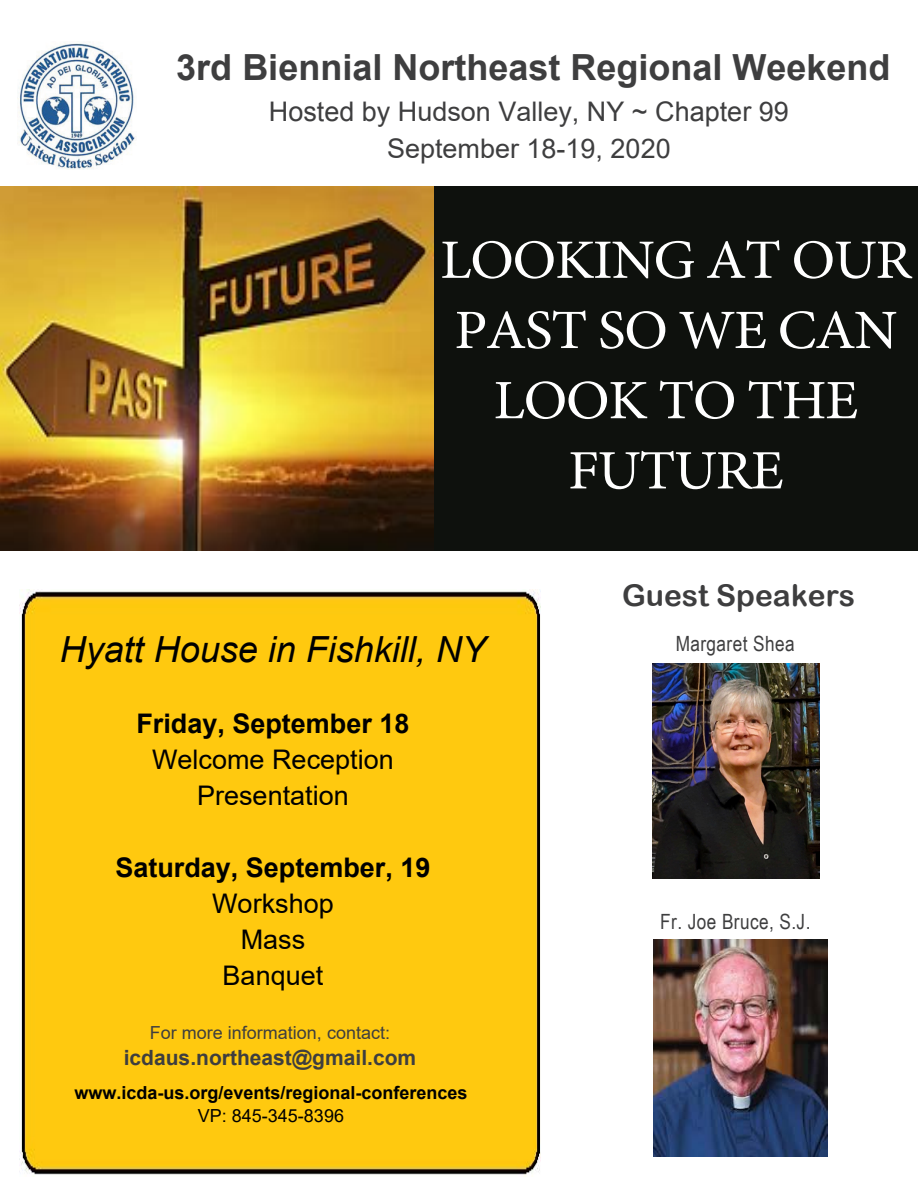
<style>
.page{position:relative;width:918px;height:1188px;background:#fff}
.page>*{position:absolute;margin:0;border:0;box-sizing:border-box;transform-origin:0 0}
.t1{font:55.5px/70.2px "Minion Pro";letter-spacing:-.025em;color:#fff;text-align:center;scale:1.05 1}
.t2{font:700 36px "Arial";color:#3e3e3f}
.t3{font:italic 36px "Arial";color:#000}
.t4{font:30px "Arial Rounded MT Bold";color:#3e3e3f}
.t5{font:27px/36.8px "Arial";color:#3e3e3f;text-align:center}
.t6{font:27px/36px "Arial";color:#000;text-align:center}
.t7{font:700 27px "Arial";color:#000}
.t8{font:21px "Arial Narrow";letter-spacing:.02em;color:#3e3e3f}
.t9{font:700 21px "Arial";color:#3e3e3f}
.t10{font:700 18px "Arial";color:#000}
.t11{font:18px "Arial";color:#3e3e3f}
.t12{font:18px "Arial";color:#000}
</style>
<div class="page">
<div style="left:20px;top:589px;width:520px;height:587px;background:#ffc90f"></div>
<div style="left:433px;top:186px;width:485px;height:364px;background:#0e110d"></div>
<img style="left:18px;top:42px;width:118px;height:128px">
<img style="left:0;top:187px;width:433px;height:364px">
<img style="left:653px;top:664px;width:167px;height:215px">
<img style="left:654px;top:940px;width:174px;height:217px">
<h2 class="t2" style="left:176px;top:42px;width:716px">3rd Biennial Northeast Regional Weekend</h2>
<p class="t5" style="left:269px;top:93px;width:522px">Hosted by Hudson Valley, NY ~ Chapter 99<br>September 18-19, 2020</p>
<h1 class="t1" style="left:440px;top:225px;width:451px">LOOKING AT OUR<br>PAST SO WE CAN<br>LOOK TO THE<br>FUTURE</h1>
<h2 class="t3" style="left:60px;top:626px;width:428px">Hyatt House in Fishkill, NY</h2>
<p class="t7" style="left:136px;top:705px;width:275px">Friday, September 18</p>
<p class="t6" style="left:152px;top:742px;width:243px">Welcome Reception<br>Presentation</p>
<p class="t7" style="left:115px;top:849px;width:317px">Saturday, September, 19</p>
<p class="t6" style="left:212px;top:886px;width:123px">Workshop<br>Mass<br>Banquet</p>
<p class="t11" style="left:150px;top:1020px;width:242px">For more information, contact:</p>
<p class="t9" style="left:124px;top:1043px;width:294px">icdaus.northeast@gmail.com</p>
<p class="t10" style="left:74px;top:1080px;width:395px">www.icda-us.org/events/regional-conferences</p>
<p class="t12" style="left:198px;top:1103px;width:148px">VP: 845-345-8396</p>
<p class="t4" style="left:622px;top:578px;width:234px">Guest Speakers</p>
<p class="t8" style="left:676px;top:629px;width:120px">Margaret Shea</p>
<p class="t8" style="left:660px;top:906px;width:152px">Fr. Joe Bruce, S.J.</p>
</div>
